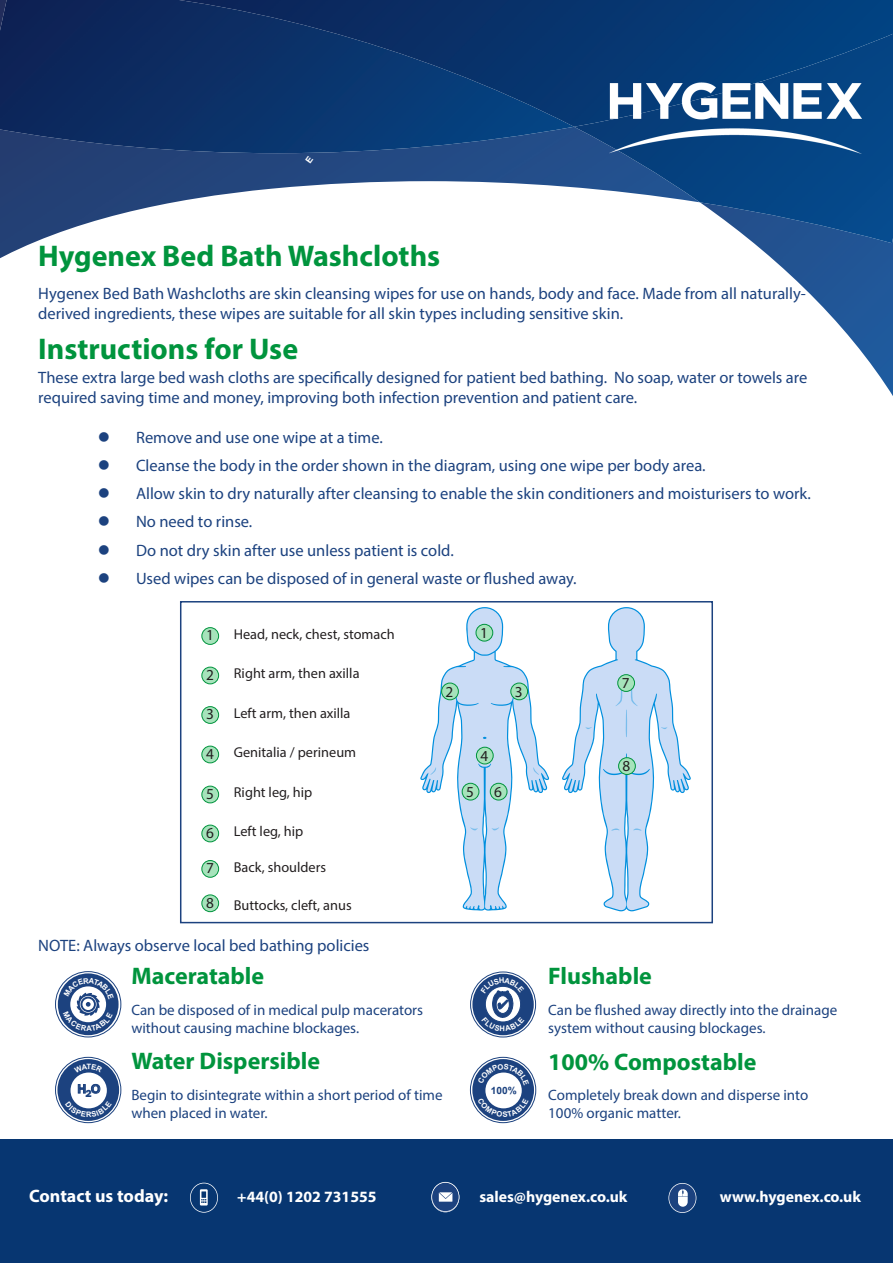
<style>
.page{position:relative;width:893px;height:1263px;background:#fff}
.page>*{position:absolute;margin:0;border:0;box-sizing:border-box;transform-origin:0 0}
.t1{font:700 30px "Myriad Pro";color:#00943d}
.t2{font:700 24px "Myriad Pro";color:#00943d}
.t3{font:700 18px "Myriad Pro";color:#fff}
.t4{font:16.5px/19.8px "Myriad Pro";color:#1c427f}
.t5{font:700 15.75px "Myriad Pro";color:#fff}
.t6{font:15.3px "Myriad Pro";color:#231f20}
.t7{font:15px/18px "Myriad Pro";color:#1c427f}
.t8{font:14.25px "Myriad Pro";color:#231f20}
.t9{font:700 12px "Arial";color:#1c427f}
.t10{font:700 10.05px "Arial";color:#1c427f}
</style>
<div class="page">
<img style="left:0;top:153px;width:574px;height:106px">
<img style="left:0;top:0;width:574px;height:153px">
<img style="left:753px;top:243px;width:140px;height:153px">
<img style="left:574px;top:127px;width:319px;height:116px">
<img style="left:64px;top:0;width:829px;height:127px">
<div style="left:0;top:1139px;width:893px;height:124px;background:#073671"></div>
<svg style="left:190px;top:1183px;width:28px;height:30px"></svg>
<svg style="left:668px;top:1183px;width:28px;height:30px"></svg>
<svg style="left:431px;top:1182px;width:28px;height:30px"></svg>
<img style="left:610px;top:77px;width:252px;height:77px">
<div style="left:472px;top:974px;width:62px;height:61px;background:#1c427f;border-radius:50%"></div>
<div style="left:470px;top:971px;width:66px;height:66px;border:1px solid #1c427f;border-radius:50%"></div>
<div style="left:472px;top:1059px;width:62px;height:62px;background:#1c427f;border-radius:50%"></div>
<div style="left:470px;top:1057px;width:66px;height:66px;border:1px solid #1c427f;border-radius:50%"></div>
<div style="left:485px;top:1072px;width:37px;height:36px;background:#fff;border-radius:50%"></div>
<div style="left:58px;top:973px;width:61px;height:62px;background:#1c427f;border-radius:50%"></div>
<div style="left:55px;top:971px;width:66px;height:66px;border:1px solid #1c427f;border-radius:50%"></div>
<div style="left:57px;top:1059px;width:62px;height:62px;background:#1c427f;border-radius:50%"></div>
<div style="left:55px;top:1057px;width:66px;height:66px;border:1px solid #1c427f;border-radius:50%"></div>
<div style="left:71px;top:1072px;width:36px;height:36px;background:#fff;border-radius:50%"></div>
<svg style="left:78px;top:1084px;width:22px;height:9px"></svg>
<svg style="left:420px;top:607px;width:129px;height:303px"></svg>
<svg style="left:562px;top:607px;width:129px;height:304px"></svg>
<div style="left:476px;top:624px;width:17px;height:17px;background:#a6e3bb;border-radius:50%"></div>
<div style="left:475px;top:624px;width:18px;height:17px;border:1px solid #00943d;border-radius:50%"></div>
<div style="left:618px;top:675px;width:16px;height:16px;background:#a6e3bb;border-radius:50%"></div>
<div style="left:617px;top:674px;width:18px;height:18px;border:1px solid #00943d;border-radius:50%"></div>
<div style="left:619px;top:758px;width:16px;height:16px;background:#a6e3bb;border-radius:50%"></div>
<div style="left:618px;top:757px;width:18px;height:18px;border:1px solid #00943d;border-radius:50%"></div>
<div style="left:442px;top:683px;width:16px;height:17px;background:#a6e3bb;border-radius:50%"></div>
<div style="left:441px;top:682px;width:18px;height:18px;border:1px solid #00943d;border-radius:50%"></div>
<div style="left:511px;top:683px;width:17px;height:17px;background:#a6e3bb;border-radius:50%"></div>
<div style="left:510px;top:682px;width:18px;height:18px;border:1px solid #00943d;border-radius:50%"></div>
<div style="left:476px;top:747px;width:17px;height:17px;background:#a6e3bb;border-radius:50%"></div>
<div style="left:476px;top:747px;width:18px;height:17px;border:1px solid #00943d;border-radius:50%"></div>
<div style="left:462px;top:783px;width:17px;height:17px;background:#a6e3bb;border-radius:50%"></div>
<div style="left:462px;top:783px;width:17px;height:17px;border:1px solid #00943d;border-radius:50%"></div>
<div style="left:490px;top:783px;width:17px;height:17px;background:#a6e3bb;border-radius:50%"></div>
<div style="left:490px;top:783px;width:17px;height:17px;border:1px solid #00943d;border-radius:50%"></div>
<div style="left:202px;top:628px;width:17px;height:16px;background:#a6e3bb;border-radius:50%"></div>
<div style="left:201px;top:627px;width:18px;height:18px;border:1px solid #00943d;border-radius:50%"></div>
<div style="left:202px;top:860px;width:17px;height:17px;background:#a6e3bb;border-radius:50%"></div>
<div style="left:201px;top:860px;width:18px;height:18px;border:1px solid #00943d;border-radius:50%"></div>
<div style="left:202px;top:895px;width:17px;height:17px;background:#a6e3bb;border-radius:50%"></div>
<div style="left:201px;top:894px;width:18px;height:18px;border:1px solid #00943d;border-radius:50%"></div>
<div style="left:202px;top:667px;width:17px;height:17px;background:#a6e3bb;border-radius:50%"></div>
<div style="left:201px;top:667px;width:18px;height:17px;border:1px solid #00943d;border-radius:50%"></div>
<div style="left:202px;top:707px;width:17px;height:16px;background:#a6e3bb;border-radius:50%"></div>
<div style="left:201px;top:706px;width:18px;height:18px;border:1px solid #00943d;border-radius:50%"></div>
<div style="left:202px;top:746px;width:17px;height:17px;background:#a6e3bb;border-radius:50%"></div>
<div style="left:201px;top:746px;width:18px;height:17px;border:1px solid #00943d;border-radius:50%"></div>
<div style="left:202px;top:786px;width:17px;height:17px;background:#a6e3bb;border-radius:50%"></div>
<div style="left:201px;top:786px;width:18px;height:17px;border:1px solid #00943d;border-radius:50%"></div>
<div style="left:202px;top:825px;width:17px;height:17px;background:#a6e3bb;border-radius:50%"></div>
<div style="left:201px;top:825px;width:18px;height:17px;border:1px solid #00943d;border-radius:50%"></div>
<div style="left:180px;top:601px;width:533px;height:322px;border:2px solid #1c427f"></div>
<svg style="left:305px;top:155px;width:8px;height:8px"></svg>
<svg style="left:481px;top:977px;width:43px;height:54px"></svg>
<svg style="left:478px;top:1063px;width:51px;height:22px"></svg>
<svg style="left:478px;top:1098px;width:50px;height:19px"></svg>
<svg style="left:63px;top:977px;width:51px;height:54px"></svg>
<svg style="left:65px;top:1101px;width:47px;height:16px"></svg>
<p class="t1" style="left:38px;top:237px;width:403px">Hygenex Bed Bath Washcloths</p>
<p class="t4" style="left:38px;top:283px;width:769px">Hygenex Bed Bath Washcloths are skin cleansing wipes for use on hands, body and face. Made from all naturally&shy;derived ingredients, these wipes are suitable for all skin types including sensitive skin.</p>
<p class="t1" style="left:38px;top:329px;width:261px">Instructions for Use</p>
<p class="t4" style="left:38px;top:367px;width:771px">These extra large bed wash cloths are specifically designed for patient bed bathing. No soap, water or towels are required saving time and money, improving both infection prevention and patient care.</p>
<p class="t4" style="left:136px;top:427px;width:248px">Remove and use one wipe at a time.</p>
<p class="t4" style="left:136px;top:455px;width:571px">Cleanse the body in the order shown in the diagram, using one wipe per body area.</p>
<p class="t4" style="left:136px;top:483px;width:676px">Allow skin to dry naturally after cleansing to enable the skin conditioners and moisturisers to work.</p>
<p class="t4" style="left:136px;top:512px;width:118px">No need to rinse.</p>
<p class="t4" style="left:136px;top:540px;width:319px">Do not dry skin after use unless patient is cold.</p>
<p class="t4" style="left:136px;top:568px;width:442px">Used wipes can be disposed of in general waste or flushed away.</p>
<p class="t6" style="left:206px;top:626px;width:9px">1</p>
<p class="t8" style="left:234px;top:625px;width:162px">Head, neck, chest, stomach</p>
<p class="t6" style="left:206px;top:665px;width:9px">2</p>
<p class="t8" style="left:234px;top:665px;width:127px">Right arm, then axilla</p>
<p class="t6" style="left:206px;top:705px;width:9px">3</p>
<p class="t8" style="left:234px;top:704px;width:118px">Left arm, then axilla</p>
<p class="t6" style="left:206px;top:744px;width:9px">4</p>
<p class="t8" style="left:234px;top:744px;width:124px">Genitalia / perineum</p>
<p class="t6" style="left:206px;top:784px;width:9px">5</p>
<p class="t8" style="left:234px;top:784px;width:80px">Right leg, hip</p>
<p class="t6" style="left:206px;top:823px;width:9px">6</p>
<p class="t8" style="left:234px;top:823px;width:71px">Left leg, hip</p>
<p class="t6" style="left:206px;top:859px;width:9px">7</p>
<p class="t8" style="left:234px;top:858px;width:94px">Back, shoulders</p>
<p class="t6" style="left:206px;top:893px;width:9px">8</p>
<p class="t8" style="left:234px;top:896px;width:119px">Buttocks, cleft, anus</p>
<p class="t4" style="left:38px;top:935px;width:333px">NOTE: Always observe local bed bathing policies</p>
<p class="t2" style="left:131px;top:961px;width:134px">Maceratable</p>
<p class="t7" style="left:131px;top:1001px;width:293px">Can be disposed of in medical pulp macerators without causing machine blockages.</p>
<p class="t6" style="left:480px;top:623px;width:9px">1</p>
<p class="t6" style="left:446px;top:682px;width:9px">2</p>
<p class="t6" style="left:515px;top:682px;width:9px">3</p>
<p class="t6" style="left:480px;top:746px;width:9px">4</p>
<p class="t6" style="left:466px;top:782px;width:9px">5</p>
<p class="t6" style="left:494px;top:782px;width:9px">6</p>
<p class="t9" style="left:77px;top:1080px;width:25px">H<sub>2</sub>O</p>
<p class="t2" style="left:131px;top:1045px;width:190px">Water Dispersible</p>
<p class="t7" style="left:131px;top:1085px;width:313px">Begin to disintegrate within a short period of time when placed in water.</p>
<p class="t10" style="left:491px;top:1083px;width:27px">100%</p>
<p class="t6" style="left:622px;top:674px;width:9px">7</p>
<p class="t6" style="left:623px;top:757px;width:9px">8</p>
<p class="t2" style="left:548px;top:961px;width:105px">Flushable</p>
<p class="t7" style="left:548px;top:1001px;width:290px">Can be flushed away directly into the drainage system without causing blockages.</p>
<p class="t2" style="left:548px;top:1046px;width:210px">100% Compostable</p>
<p class="t7" style="left:548px;top:1086px;width:262px">Completely break down and disperse into<br>100% organic matter.</p>
<p class="t3" style="left:29px;top:1184px;width:141px">Contact us today:</p>
<p class="t5" style="left:237px;top:1186px;width:141px">+44(0) 1202 731555</p>
<p class="t5" style="left:479px;top:1186px;width:150px">sales@hygenex.co.uk</p>
<p class="t5" style="left:720px;top:1186px;width:143px">www.hygenex.co.uk</p>
</div>
